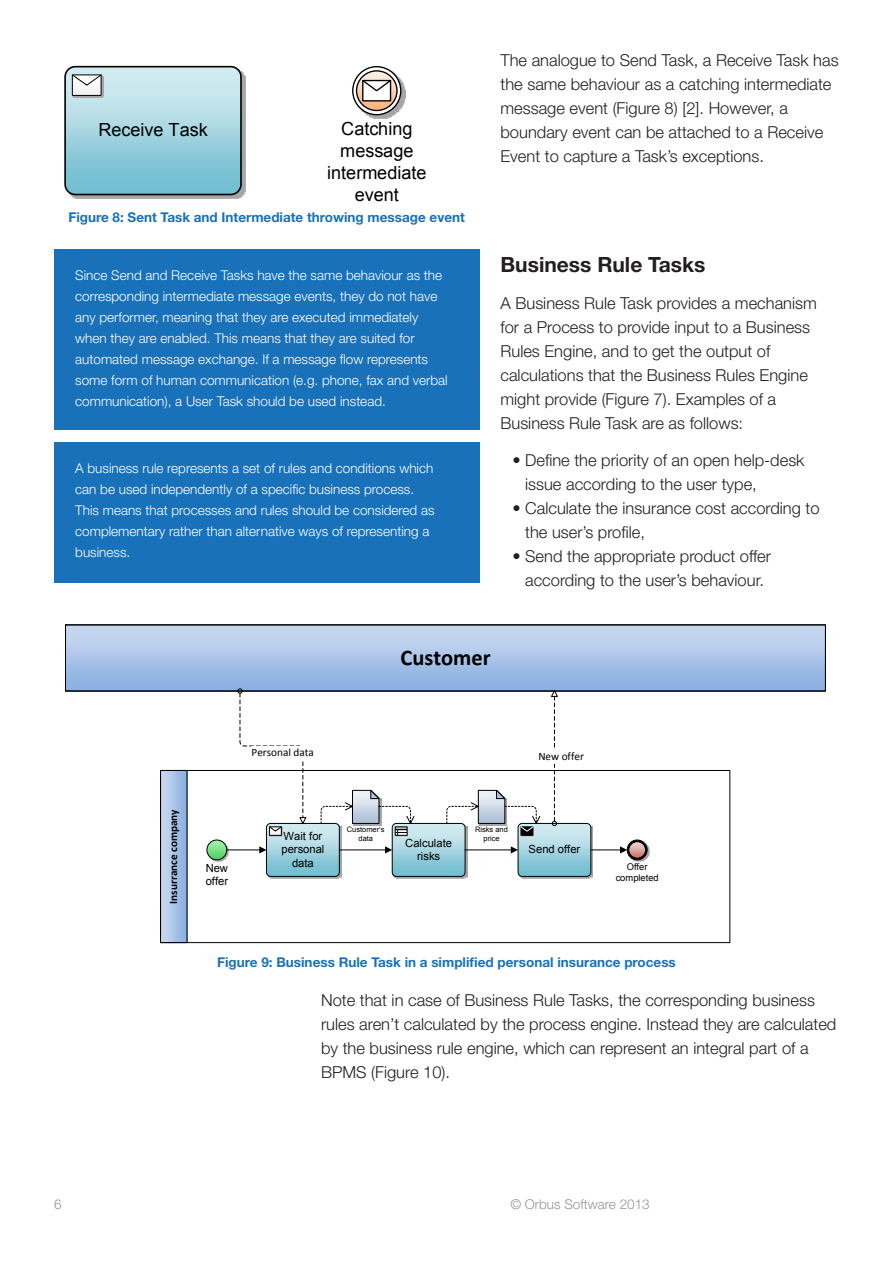
<style>
.page{position:relative;width:893px;height:1263px;background:#fff}
.page>*{position:absolute;margin:0;border:0;box-sizing:border-box;transform-origin:0 0}
.t1{font:700 22.35px "Calibri";color:#000}
.t2{font:700 21px "Helvetica Neue LT Std";color:#231f20}
.t3{font:18.15px/21.8px "Arial";color:#000;text-align:center}
.t4{font:300 16.5px/24px "Helvetica Neue LT Std";color:#231f20}
.t5{font:300 13.5px/21px "Helvetica Neue LT Std";color:#fff}
.t6{font:700 13.5px "Helvetica Neue LT Std";color:#1971ba}
.t7{font:300 13.5px "Helvetica Neue LT Std";color:#939598}
.t8{font:11.25px/13.5px "Arial";color:#000;text-align:center}
.t9{font:11.25px "Calibri";color:#000}
.t10{font:700 11.25px "Calibri";color:#000}
.t11{font:9.3px/11.2px "Arial";color:#000;text-align:center}
.t12{font:7.5px/9px "Arial";color:#000;text-align:center}
</style>
<div class="page">
<img style="left:69px;top:71px;width:177px;height:128px">
<img style="left:66px;top:68px;width:175px;height:126px">
<div style="left:64px;top:66px;width:178px;height:129px;border:2px solid #000;border-radius:10px"></div>
<img style="left:72px;top:74px;width:32px;height:24px">
<img style="left:74px;top:85px;width:25px;height:9px">
<svg style="left:72px;top:74px;width:30px;height:11px"></svg>
<div style="left:72px;top:75px;width:29px;height:21px;border:1px solid #000"></div>
<img style="left:355px;top:68px;width:50px;height:51px">
<svg style="left:353px;top:67px;width:48px;height:48px"></svg>
<div style="left:352px;top:66px;width:49px;height:49px;border:1px solid #000;border-radius:50%"></div>
<img style="left:356px;top:71px;width:41px;height:39px">
<div style="left:356px;top:70px;width:42px;height:41px;border:1px solid #000;border-radius:50%"></div>
<div style="left:363px;top:81px;width:28px;height:20px;background:#fff"></div>
<svg style="left:361px;top:79px;width:31px;height:13px"></svg>
<div style="left:362px;top:80px;width:29px;height:22px;border:1px solid #000"></div>
<div style="left:54px;top:249px;width:425px;height:180px;background:#1971ba"></div>
<div style="left:54px;top:442px;width:425px;height:141px;background:#1971ba"></div>
<div style="left:65px;top:624px;width:761px;height:67px;border:1px solid #000"></div>
<div style="left:160px;top:770px;width:570px;height:173px;border:1px solid #000"></div>
<img style="left:212px;top:846px;width:17px;height:16px">
<img style="left:207px;top:840px;width:20px;height:20px">
<div style="left:207px;top:840px;width:20px;height:20px;border:1px solid #000;border-radius:50%"></div>
<hr style="left:227px;top:850px;width:33px;height:1px;background:#000">
<svg style="left:259px;top:846px;width:7px;height:7px"></svg>
<img style="left:268px;top:836px;width:73px;height:43px">
<img style="left:268px;top:825px;width:70px;height:50px">
<div style="left:266px;top:823px;width:74px;height:54px;border:1px solid #000;border-radius:4px"></div>
<img style="left:269px;top:835px;width:14px;height:1px">
<svg style="left:238px;top:688px;width:69px;height:147px"></svg>
<div style="left:252px;top:746px;width:62px;height:13px;background:#fff"></div>
<hr style="left:339px;top:850px;width:47px;height:1px;background:#000">
<svg style="left:385px;top:846px;width:7px;height:7px"></svg>
<img style="left:393px;top:836px;width:74px;height:43px">
<img style="left:392px;top:825px;width:73px;height:51px">
<div style="left:392px;top:823px;width:73px;height:54px;border:1px solid #000;border-radius:4px"></div>
<img style="left:519px;top:826px;width:74px;height:53px">
<img style="left:518px;top:823px;width:73px;height:53px">
<div style="left:518px;top:823px;width:73px;height:54px;border:1px solid #000;border-radius:4px"></div>
<hr style="left:465px;top:850px;width:47px;height:1px;background:#000">
<svg style="left:511px;top:846px;width:7px;height:7px"></svg>
<img style="left:633px;top:844px;width:16px;height:18px">
<hr style="left:591px;top:850px;width:30px;height:1px;background:#000">
<svg style="left:620px;top:840px;width:27px;height:20px"></svg>
<svg style="left:551px;top:689px;width:7px;height:137px"></svg>
<div style="left:538px;top:750px;width:46px;height:14px;background:#fff"></div>
<svg style="left:321px;top:789px;width:94px;height:47px"></svg>
<svg style="left:446px;top:789px;width:95px;height:47px"></svg>
<p class="t3" style="left:98px;top:119px;width:111px">Receive Task</p>
<p class="t3" style="left:327px;top:118px;width:101px">Catching message intermediate event</p>
<p class="t6" style="left:68px;top:209px;width:398px">Figure 8: Sent Task and Intermediate throwing message event</p>
<p class="t5" style="left:75px;top:264px;width:374px">Since Send and Receive Tasks have the same behaviour as the corresponding intermediate message events, they do not have any performer, meaning that they are executed immediately when they are enabled. This means that they are suited for automated message exchange. If a message flow represents some form of human communication (e.g. phone, fax and verbal communication), a User Task should be used instead.</p>
<p class="t5" style="left:75px;top:458px;width:361px">A business rule represents a set of rules and conditions which can be used independently of a specific business process.<br>This means that processes and rules should be considered as complementary rather than alternative ways of representing a business.</p>
<p class="t4" style="left:500px;top:48px;width:340px">The analogue to Send Task, a Receive Task has the same behaviour as a catching intermediate message event (Figure 8) [2]. However, a boundary event can be attached to a Receive Event to capture a Task’s exceptions.</p>
<p class="t2" style="left:500px;top:252px;width:206px">Business Rule Tasks</p>
<p class="t4" style="left:500px;top:291px;width:318px">A Business Rule Task provides a mechanism for a Process to provide input to a Business Rules Engine, and to get the output of calculations that the Business Rules Engine might provide (Figure 7). Examples of a Business Rule Task are as follows:</p>
<p class="t4" style="left:525px;top:447px;width:281px;text-indent:-13px">• Define the priority of an open help-desk issue according to the user type,</p>
<p class="t4" style="left:525px;top:495px;width:296px;text-indent:-13px">• Calculate the insurance cost according to the user’s profile,</p>
<p class="t4" style="left:512px;top:543px;width:260px;text-align:center">• Send the appropriate product offer according to the user’s behaviour.</p>
<p class="t1" style="left:400px;top:643px;width:92px">Customer</p>
<p class="t9" style="left:252px;top:745px;width:64px">Personal data</p>
<p class="t9" style="left:538px;top:750px;width:47px">New offer</p>
<p class="t10" style="left:166px;top:904px;width:96px;rotate:-90deg">Insurrance company</p>
<p class="t8" style="left:206px;top:861px;width:24px;text-align:left">New offer</p>
<p class="t8" style="left:281px;top:829px;width:44px">Wait for personal data</p>
<p class="t12" style="left:347px;top:825px;width:39px">Customer‘s data</p>
<p class="t12" style="left:475px;top:825px;width:34px">Risks and price</p>
<p class="t8" style="left:405px;top:836px;width:48px">Calculate risks</p>
<p class="t8" style="left:529px;top:842px;width:53px">Send offer</p>
<p class="t11" style="left:616px;top:861px;width:45px">Offer completed</p>
<p class="t6" style="left:217px;top:954px;width:460px">Figure 9: Business Rule Task in a simplified personal insurance process</p>
<p class="t4" style="left:321px;top:988px;width:517px">Note that in case of Business Rule Tasks, the corresponding business rules aren’t calculated by the process engine. Instead they are calculated by the business rule engine, which can represent an integral part of a BPMS (Figure 10).</p>
<p class="t7" style="left:54px;top:1196px;width:9px">6</p>
<p class="t7" style="left:510px;top:1196px;width:141px">© Orbus Software 2013</p>
</div>
